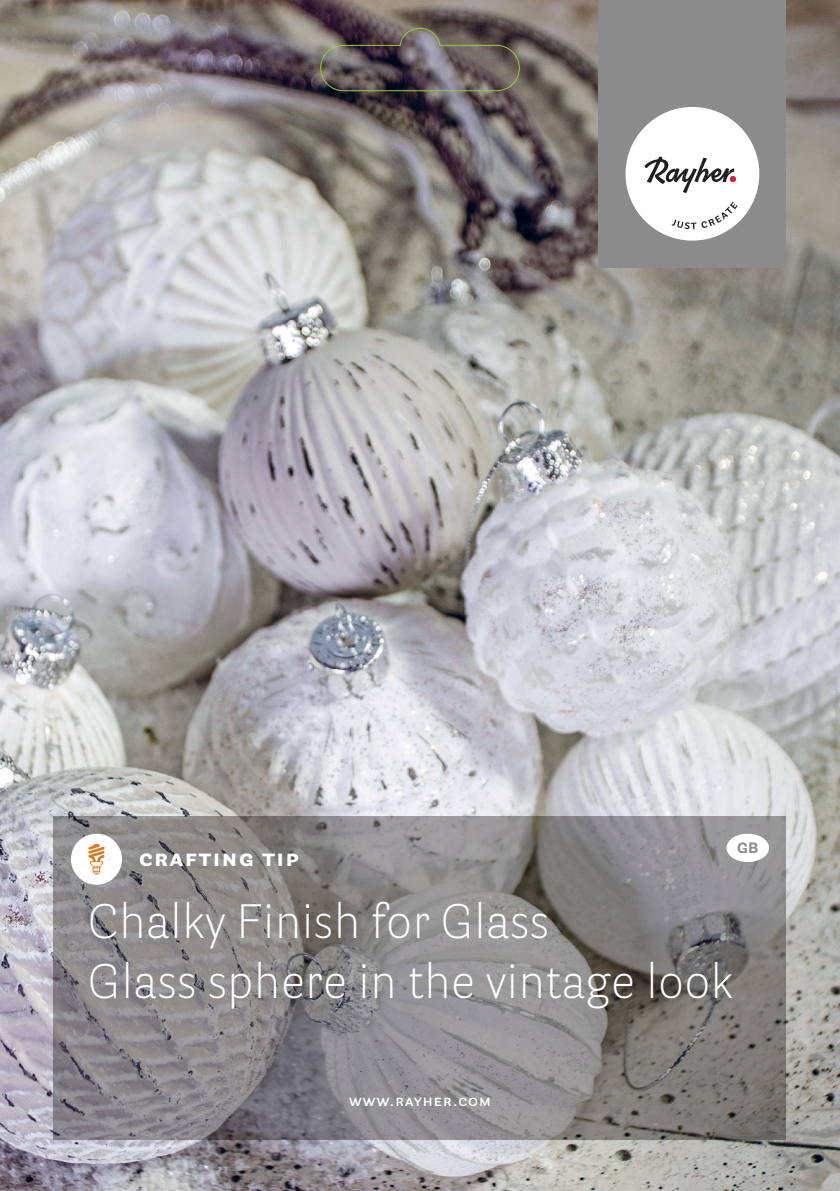
<style>
.page{position:relative;width:840px;height:1191px;background:#fff}
.page>*{position:absolute;margin:0;border:0;box-sizing:border-box;transform-origin:0 0}
.t1{font:300 48px/60px "Parry Grotesque Pro";letter-spacing:.005em;color:#fff}
.t2{font:700 24px "Parry Grotesque Pro";letter-spacing:.065em;color:#fff}
.t3{font:600 16px "Parry Grotesque Pro";letter-spacing:.065em;color:#fff}
.t4{font:700 14.8px "Parry Grotesque Pro";color:#8c8b8c}
</style>
<div class="page">
<img style="left:0;top:0;width:839px;height:1191px">
<svg style="left:54px;top:816px;width:731px;height:324px;background:#868384"></svg>
<div style="left:598px;top:0;width:187px;height:267px;background:#8c8b8c"></div>
<div style="left:625px;top:107px;width:133px;height:134px;background:#fff;border-radius:50%"></div>
<svg style="left:671px;top:202px;width:66px;height:27px"></svg>
<svg style="left:644px;top:156px;width:91px;height:37px"></svg>
<div style="left:71px;top:833px;width:51px;height:51px;background:#fff;border-radius:50%"></div>
<svg style="left:88px;top:844px;width:17px;height:30px"></svg>
<svg style="left:320px;top:28px;width:199px;height:63px;background:#635a5a"></svg>
<div style="left:726px;top:833px;width:42px;height:29px;background:#fff;border-radius:50%"></div>
<p class="t2" style="left:139px;top:840px;width:161px">crafting tip</p>
<p class="t4" style="left:736px;top:837px;width:23px">GB</p>
<p class="t1" style="left:88px;top:891px;width:647px">Chalky Finish for Glass<br>Glass sphere in the vintage look</p>
<p class="t3" style="left:349px;top:1089px;width:143px">www.rayher.com</p>
</div>
